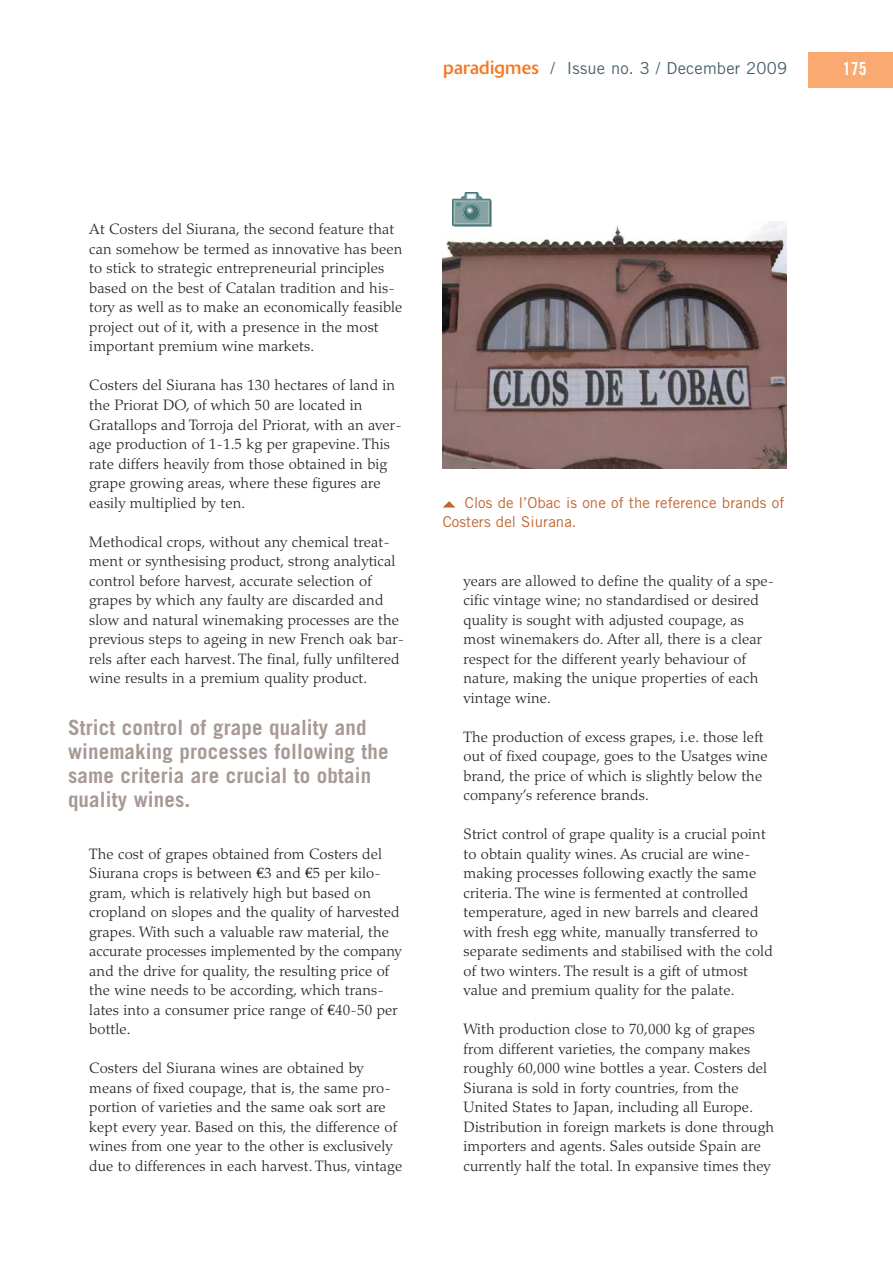
<style>
.page{position:relative;width:893px;height:1264px;background:#fff}
.page>*{position:absolute;margin:0;border:0;box-sizing:border-box;transform-origin:0 0}
.t1{font:700 21px/24px "Trade Gothic";letter-spacing:.005em;color:#a79a95}
.t2{font:18px "Trade Gothic Bold Cond Twenty";color:#fff}
.t3{font:16.5px "Trade Gothic";letter-spacing:.01em;color:#47616c}
.t4{font:300 15px/19.5px "Palatino";letter-spacing:.01em;color:#231f20}
.t5{font:15px/19.5px "Trade Gothic";letter-spacing:.005em;color:#bf6530}
.s1{font-family:"Delta";font-size:18.75px;color:#f47920}
.s2{font-family:"Euro Serif";font-weight:400}
</style>
<div class="page">
<div style="left:808px;top:52px;width:85px;height:35px;background:#faaa71"></div>
<img style="left:442px;top:221px;width:345px;height:247px">
<svg style="left:443px;top:501px;width:12px;height:6px"></svg>
<img style="left:453px;top:192px;width:38px;height:35px">
<p class="t3" style="left:443px;top:62px;width:345px"><span class="s1">paradigmes</span> / Issue no. 3 / December 2009</p>
<p class="t2" style="left:843px;top:61px;width:25px">175</p>
<p class="t4" style="left:89px;top:221px;width:315px">At Costers del Siurana, the second feature that can somehow be termed as innovative has been to stick to strategic entrepreneurial principles based on the best of Catalan tradition and his&shy;tory as well as to make an economically feasible project out of it, with a presence in the most important premium wine markets.</p>
<p class="t4" style="left:89px;top:377px;width:314px">Costers del Siurana has 130 hectares of land in the Priorat DO, of which 50 are located in Gratallops and Torroja del Priorat, with an aver&shy;age production of 1-1.5 kg per grapevine. This rate differs heavily from those obtained in big grape growing areas, where these figures are easily multiplied by ten.</p>
<p class="t4" style="left:89px;top:533px;width:316px">Methodical crops, without any chemical treat&shy;ment or synthesising product, strong analytical control before harvest, accurate selection of grapes by which any faulty are discarded and slow and natural winemaking processes are the previous steps to ageing in new French oak bar&shy;rels after each harvest. The final, fully unfiltered wine results in a premium quality product.</p>
<h1 class="t1" style="left:68px;top:717px;width:322px">Strict control of grape quality and winemaking processes following the same criteria are crucial to obtain quality wines.</h1>
<p class="t4" style="left:89px;top:845px;width:314px">The cost of grapes obtained from Costers del Siurana crops is between <span class="s2">€</span>3 and <span class="s2">€</span>5 per kilo&shy;gram, which is relatively high but based on cropland on slopes and the quality of harvested grapes. With such a valuable raw material, the accurate processes implemented by the company and the drive for quality, the resulting price of the wine needs to be according, which trans&shy;lates into a consumer price range of <span class="s2">€</span>40-50 per bottle.</p>
<p class="t4" style="left:89px;top:1060px;width:315px">Costers del Siurana wines are obtained by means of fixed coupage, that is, the same pro&shy;portion of varieties and the same oak sort are kept every year. Based on this, the difference of wines from one year to the other is exclusively due to differences in each harvest. Thus, vintage</p>
<p class="t5" style="left:443px;top:494px;width:343px;text-indent:22px">Clos de l’Obac is one of the reference brands of<br>Costers del Siurana.</p>
<p class="t4" style="left:463px;top:572px;width:312px">years are allowed to define the quality of a spe&shy;cific vintage wine; no standardised or desired quality is sought with adjusted coupage, as most winemakers do. After all, there is a clear respect for the different yearly behaviour of nature, making the unique properties of each vintage wine.</p>
<p class="t4" style="left:463px;top:728px;width:306px">The production of excess grapes, i.e. those left out of fixed coupage, goes to the Usatges wine brand, the price of which is slightly below the company’s reference brands.</p>
<p class="t4" style="left:463px;top:826px;width:311px">Strict control of grape quality is a crucial point to obtain quality wines. As crucial are wine&shy;making processes following exactly the same criteria. The wine is fermented at controlled temperature, aged in new barrels and cleared with fresh egg white, manually transferred to separate sediments and stabilised with the cold of two winters. The result is a gift of utmost value and premium quality for the palate.</p>
<p class="t4" style="left:463px;top:1021px;width:312px">With production close to 70,000 kg of grapes from different varieties, the company makes roughly 60,000 wine bottles a year. Costers del Siurana is sold in forty countries, from the United States to Japan, including all Europe.<br>Distribution in foreign markets is done through importers and agents. Sales outside Spain are currently half the total. In expansive times they</p>
</div>
